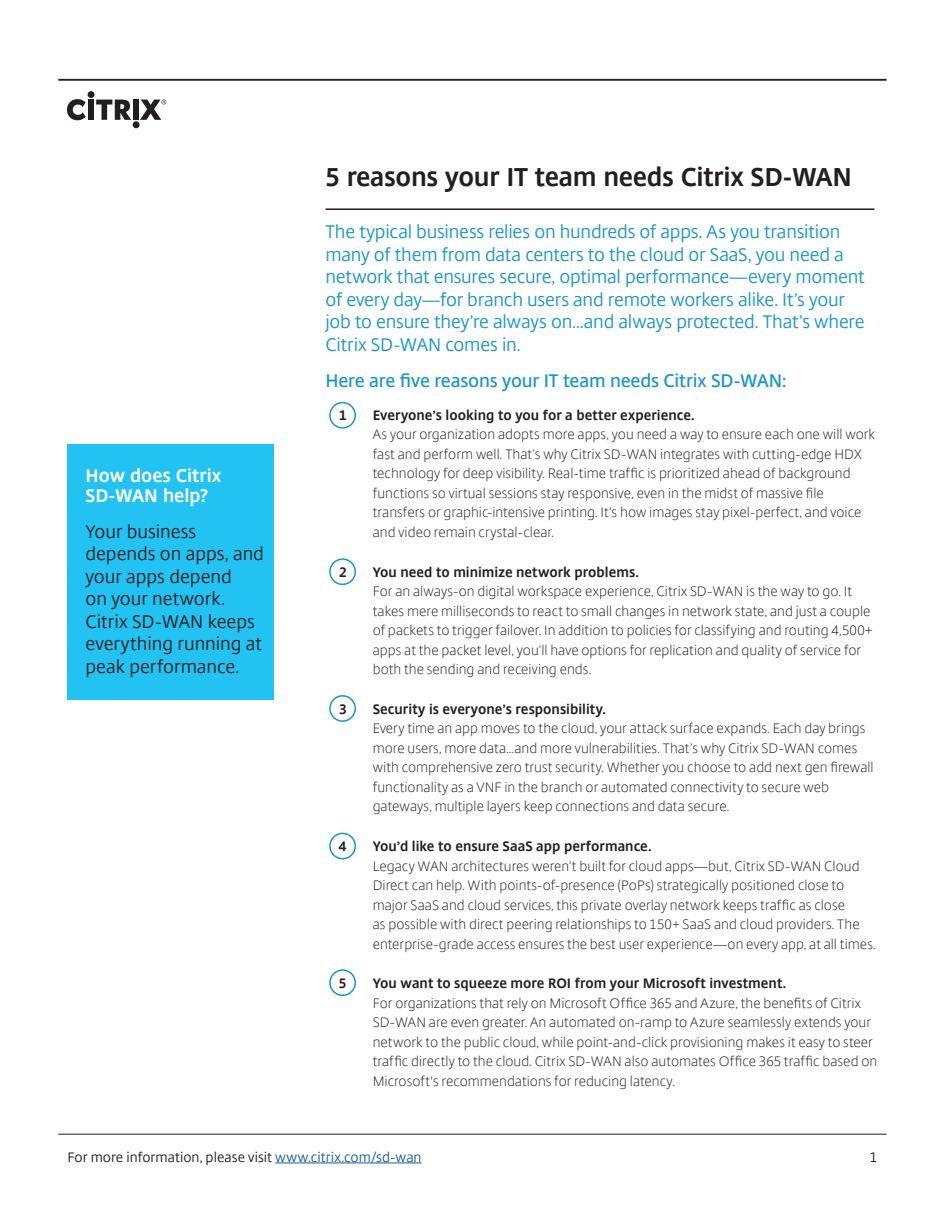
<style>
.page{position:relative;width:945px;height:1215px;background:#fff}
.page>*{position:absolute;margin:0;border:0;box-sizing:border-box;transform-origin:0 0}
.HeadlineIntro_-_100k{font:700 25.5px "Citrix Sans";letter-spacing:-.01em;color:#231f20}
.SubHeadIntro_-_Brand{font:18px/22.5px "Citrix Sans";letter-spacing:-.015em;color:#1896cc}
.BodyText_-_100k_-_10{font:18px/22.5px "Citrix Sans";color:#231f20}
.SubHeadIntro_-_Brand-2{font:600 18px "Citrix Sans";letter-spacing:-.01em;color:#1896cc}
.BodySubHead_-_BrandC{font:700 18px/19.5px "Citrix Sans";color:#fff}
.t1{font:300 13.5px/19.5px "Citrix Sans";color:#231f20}
.t2{font:13.5px "Citrix Sans";letter-spacing:.005em;color:#231f20}
.t3{font:700 13.5px "Citrix Sans";color:#231f20}
.s1{font-weight:700}
.s2{color:#175d9e}
</style>
<div class="page">
<hr style="left:58px;top:79px;width:829px;height:2px;background:#231f20">
<div style="left:88px;top:91px;width:7px;height:7px;background:#231f20;border-radius:50%"></div>
<div style="left:88px;top:100px;width:6px;height:20px;background:#231f20"></div>
<div style="left:133px;top:121px;width:7px;height:7px;background:#231f20;border-radius:50%"></div>
<div style="left:133px;top:100px;width:6px;height:20px;background:#231f20"></div>
<svg style="left:67px;top:99px;width:19px;height:21px"></svg>
<svg style="left:96px;top:100px;width:35px;height:20px"></svg>
<svg style="left:140px;top:100px;width:26px;height:20px"></svg>
<hr style="left:58px;top:1134px;width:829px;height:1px;background:#231f20">
<hr style="left:275px;top:1163px;width:147px;height:1px;background:#175d9e">
<div style="left:329px;top:402px;width:27px;height:27px;border:2px solid #1896cc;border-radius:50%"></div>
<div style="left:329px;top:558px;width:27px;height:27px;border:2px solid #1896cc;border-radius:50%"></div>
<div style="left:329px;top:695px;width:27px;height:27px;border:2px solid #1896cc;border-radius:50%"></div>
<div style="left:329px;top:833px;width:27px;height:26px;border:2px solid #1896cc;border-radius:50%"></div>
<hr style="left:326px;top:208px;width:548px;height:2px;background:#231f20">
<div style="left:68px;top:444px;width:206px;height:255px;background:#22c2f3"></div>
<div style="left:329px;top:969px;width:27px;height:27px;border:2px solid #1896cc;border-radius:50%"></div>
<p class="BodySubHead_-_BrandC" style="left:86px;top:466px;width:137px">How does Citrix<br>SD-WAN help?</p>
<p class="BodyText_-_100k_-_10" style="left:86px;top:520px;width:180px">Your business depends on apps, and your apps depend<br>on your network.<br>Citrix SD-WAN keeps everything running at peak performance.</p>
<p class="HeadlineIntro_-_100k" style="left:326px;top:160px;width:528px">5 reasons your IT team needs Citrix SD-WAN</p>
<p class="SubHeadIntro_-_Brand" style="left:326px;top:221px;width:541px">The typical business relies on hundreds of apps. As you transition many of them from data centers to the cloud or SaaS, you need a network that ensures secure, optimal performance—every moment of every day—for branch users and remote workers alike. It’s your job to ensure they’re always on...and always protected. That’s where Citrix SD-WAN comes in.</p>
<p class="SubHeadIntro_-_Brand-2" style="left:326px;top:369px;width:462px">Here are five reasons your IT team needs Citrix SD-WAN:</p>
<p class="t3" style="left:339px;top:406px;width:9px">1</p>
<p class="t1" style="left:373px;top:406px;width:504px"><span class="s1">Everyone’s looking to you for a better experience.<br></span>As your organization adopts more apps, you need a way to ensure each one will work fast and perform well. That’s why Citrix SD-WAN integrates with cutting-edge HDX technology for deep visibility. Real-time traffic is prioritized ahead of background functions so virtual sessions stay responsive, even in the midst of massive file transfers or graphic-intensive printing. It’s how images stay pixel-perfect, and voice and video remain crystal-clear.</p>
<p class="t3" style="left:339px;top:563px;width:9px">2</p>
<p class="t1" style="left:373px;top:562px;width:501px"><span class="s1">You need to minimize network problems.<br></span>For an always-on digital workspace experience, Citrix SD-WAN is the way to go. It takes mere milliseconds to react to small changes in network state, and just a couple of packets to trigger failover. In addition to policies for classifying and routing 4,500+ apps at the packet level, you’ll have options for replication and quality of service for both the sending and receiving ends.</p>
<p class="t3" style="left:339px;top:700px;width:9px">3</p>
<p class="t1" style="left:373px;top:700px;width:502px"><span class="s1">Security is everyone’s responsibility.<br></span>Every time an app moves to the cloud, your attack surface expands. Each day brings more users, more data…and more vulnerabilities. That’s why Citrix SD-WAN comes with comprehensive zero trust security. Whether you choose to add next gen firewall functionality as a VNF in the branch or automated connectivity to secure web gateways, multiple layers keep connections and data secure.</p>
<p class="t3" style="left:339px;top:837px;width:9px">4</p>
<p class="t1" style="left:373px;top:837px;width:505px"><span class="s1">You’d like to ensure SaaS app performance.<br></span>Legacy WAN architectures weren’t built for cloud apps—but, Citrix SD-WAN Cloud Direct can help. With points-of-presence (PoPs) strategically positioned close to major SaaS and cloud services, this private overlay network keeps traffic as close<br>as possible with direct peering relationships to 150+ SaaS and cloud providers. The enterprise-grade access ensures the best user experience—on every app, at all times.</p>
<p class="t3" style="left:339px;top:975px;width:9px">5</p>
<p class="t1" style="left:373px;top:974px;width:506px"><span class="s1">You want to squeeze more ROI from your Microsoft investment.<br></span>For organizations that rely on Microsoft Office 365 and Azure, the benefits of Citrix SD-WAN are even greater. An automated on-ramp to Azure seamlessly extends your network to the public cloud, while point-and-click provisioning makes it easy to steer traffic directly to the cloud. Citrix SD-WAN also automates Office 365 traffic based on Microsoft's recommendations for reducing latency.</p>
<p class="t2" style="left:68px;top:1149px;width:356px">For more information, please visit <span class="s2">www.citrix.com/sd-wan</span></p>
<p class="t2" style="left:870px;top:1149px;width:9px">1</p>
</div>
